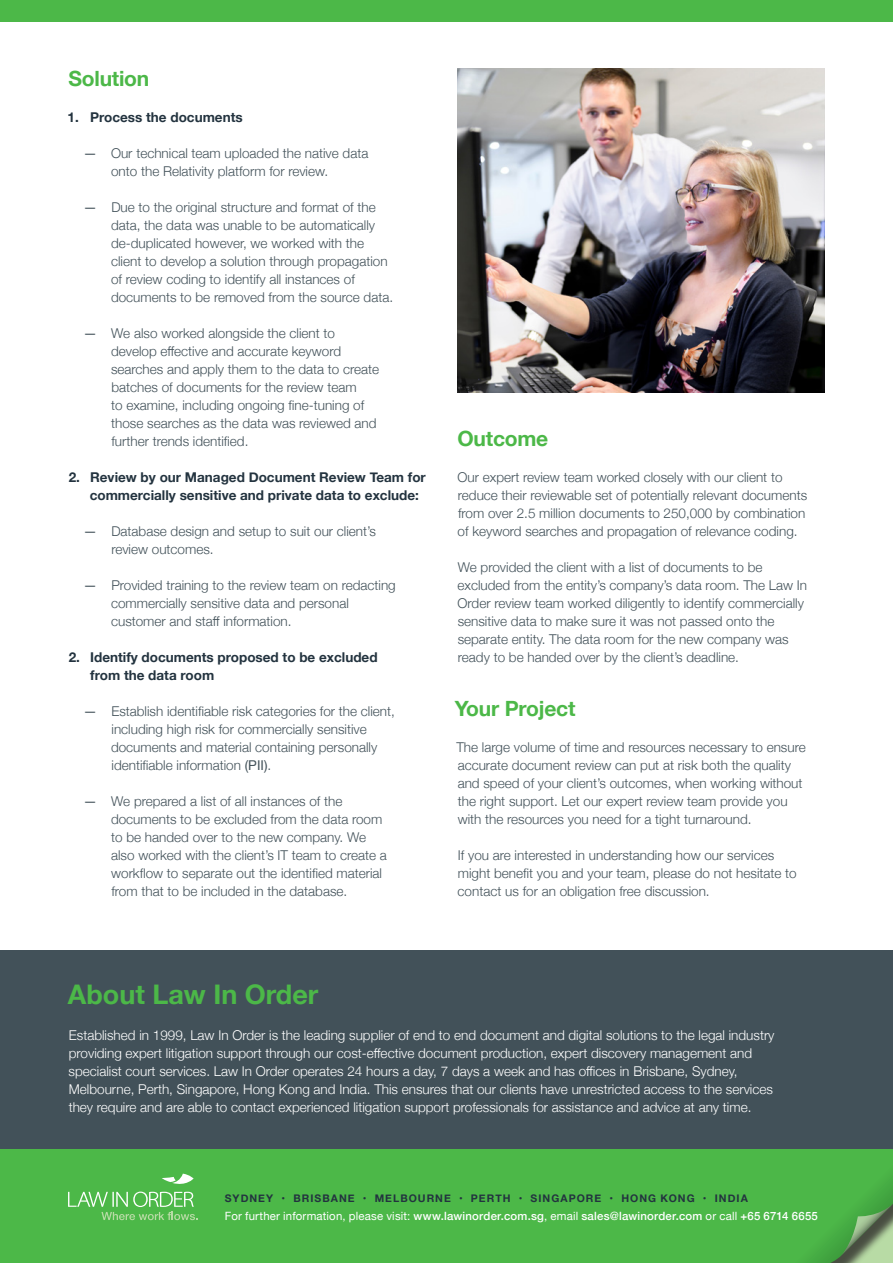
<style>
.page{position:relative;width:893px;height:1263px;background:#fff}
.page>*{position:absolute;margin:0;border:0;box-sizing:border-box;transform-origin:0 0}
.t1{font:700 27px "Helvetica Neue";color:#4cb848}
.t2{font:700 21px "Helvetica Neue";letter-spacing:-.01em;color:#4cb848}
.t3{font:300 13.5px/18px "Helvetica Neue";color:#425159}
.t4{font:300 13.5px/18px "Helvetica Neue";color:#fff}
.t5{font:700 13.5px/18px "Helvetica Neue";color:#23333f}
.t6{font:500 11.4px "Helvetica Neue";letter-spacing:.02em;color:#fff}
.t7{font:700 10.5px "Helvetica Neue";letter-spacing:.095em;color:#23333f}
.s1{font-family:"Helvetica Neue LT Std";font-weight:400}
.s2{font-weight:400}
</style>
<div class="page">
<div style="left:0;top:1148px;width:893px;height:115px;background:#4cb848"></div>
<svg style="left:68px;top:1173px;width:130px;height:47px"></svg>
<svg style="left:760px;top:1148px;width:133px;height:115px"></svg>
<div style="left:0;top:950px;width:893px;height:198px;background:#425159"></div>
<div style="left:0;top:0;width:893px;height:21px;background:#4cb848"></div>
<img style="left:457px;top:68px;width:368px;height:324px">
<p class="t2" style="left:68px;top:62px;width:82px">Solution</p>
<p class="t5" style="left:68px;top:109px;width:177px">1. Process the documents</p>
<p class="t3" style="left:111px;top:143px;width:259px;text-indent:-27px"><span class="s1">—</span> Our technical team uploaded the native data onto the Relativity platform for review.</p>
<p class="t3" style="left:111px;top:197px;width:284px;text-indent:-27px"><span class="s1">—</span> Due to the original structure and format of the data, the data was unable to be automatically de-duplicated however, we worked with the client to develop a solution through propagation of review coding to identify all instances of documents to be removed from the source data.</p>
<p class="t3" style="left:111px;top:323px;width:270px;text-indent:-27px"><span class="s1">—</span> We also worked alongside the client to develop effective and accurate keyword searches and apply them to the data to create batches of documents for the review team<br>to examine, including ongoing fine-tuning of those searches as the data was reviewed and further trends identified.</p>
<p class="t5" style="left:90px;top:469px;width:338px;text-indent:-21px">2. Review by our Managed Document Review Team for commercially sensitive and private data to exclude:</p>
<p class="t3" style="left:111px;top:521px;width:266px;text-indent:-28px"><span class="s1">—</span> Database design and setup to suit our client’s review outcomes.</p>
<p class="t3" style="left:111px;top:575px;width:286px;text-indent:-27px"><span class="s1">—</span> Provided training to the review team on redacting commercially sensitive data and personal customer and staff information.</p>
<p class="t5" style="left:90px;top:649px;width:289px;text-indent:-22px">2. Identify documents proposed to be excluded from the data room</p>
<p class="t3" style="left:111px;top:701px;width:285px;text-indent:-27px"><span class="s1">—</span> Establish identifiable risk categories for the client, including high risk for commercially sensitive documents and material containing personally identifiable information <span class="s2">(PII)</span>.</p>
<p class="t3" style="left:111px;top:791px;width:277px;text-indent:-27px"><span class="s1">—</span> We prepared a list of all instances of the documents to be excluded from the data room to be handed over to the new company. We also worked with the client’s IT team to create a workflow to separate out the identified material from that to be included in the database.</p>
<p class="t2" style="left:457px;top:422px;width:92px">Outcome</p>
<p class="t3" style="left:458px;top:467px;width:351px">Our expert review team worked closely with our client to reduce their reviewable set of potentially relevant documents from over 2.5 million documents to 250,000 by combination of keyword searches and propagation of relevance coding.</p>
<p class="t3" style="left:458px;top:557px;width:351px">We provided the client with a list of documents to be excluded from the entity’s company’s data room. The Law In Order review team worked diligently to identify commercially sensitive data to make sure it was not passed onto the separate entity. The data room for the new company was ready to be handed over by the client’s deadline.</p>
<p class="t2" style="left:455px;top:692px;width:122px">Your Project</p>
<p class="t3" style="left:456px;top:737px;width:351px">The large volume of time and resources necessary to ensure accurate document review can put at risk both the quality and speed of your client’s outcomes, when working without the right support. Let our expert review team provide you with the resources you need for a tight turnaround.</p>
<p class="t3" style="left:458px;top:845px;width:341px">If you are interested in understanding how our services might benefit you and your team, please do not hesitate to contact us for an obligation free discussion.</p>
<p class="t1" style="left:68px;top:973px;width:252px">About Law In Order</p>
<p class="t4" style="left:69px;top:1025px;width:707px">Established in 1999, Law In Order is the leading supplier of end to end document and digital solutions to the legal industry providing expert litigation support through our cost-effective document production, expert discovery management and specialist court services. Law In Order operates 24 hours a day, 7 days a week and has offices in Brisbane, Sydney, Melbourne, Perth, Singapore, Hong Kong and India. This ensures that our clients have unrestricted access to the services they require and are able to contact experienced litigation support professionals for assistance and advice at any time.</p>
<p class="t7" style="left:225px;top:1190px;width:524px">SYDNEY • BRISBANE • MELBOURNE • PERTH • SINGAPORE • HONG KONG • INDIA</p>
<p class="t6" style="left:225px;top:1207px;width:594px"><span class="s2">For further information, please visit:</span> www.lawinorder.com.sg<span class="s2">, email</span> sales@lawinorder.com <span class="s2">or call</span> +65 6714 6655</p>
</div>
